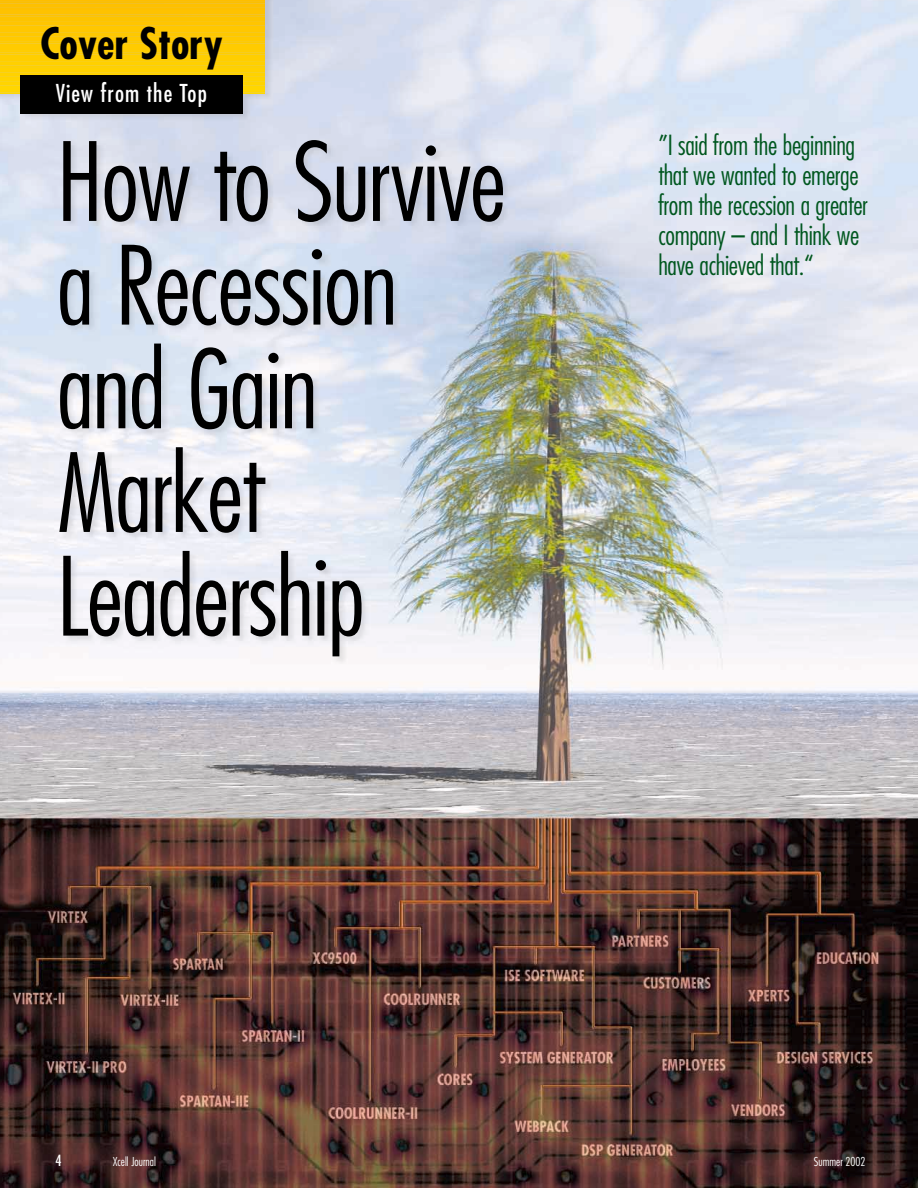
<style>
.page{position:relative;width:918px;height:1188px;background:#fff}
.page>*{position:absolute;margin:0;border:0;box-sizing:border-box;transform-origin:0 0}
.t1{font:300 condensed 105.9px/103.6px "Futura";letter-spacing:-.015em;color:#000}
.t2{font:700 condensed 42.3px "Futura";color:#000}
.t3{font:300 condensed 27px/30px "Futura";letter-spacing:-.015em;color:#00571f}
.t4{font:condensed 24px "Futura";letter-spacing:.045em;color:#fff}
.t5{font:condensed 15px "Futura";color:#fff}
.t6{font:300 condensed 12px "Futura";color:#fff}
</style>
<div class="page">
<img style="left:0;top:0;width:917px;height:1188px">
<svg style="left:0;top:0;width:265px;height:3px"></svg>
<hr style="left:0;top:3px;width:265px;height:3px;background:#fec000">
<hr style="left:0;top:5px;width:265px;height:4px;background:#fec000">
<hr style="left:0;top:7px;width:265px;height:4px;background:#fac00a">
<hr style="left:0;top:9px;width:265px;height:4px;background:#fec200">
<hr style="left:0;top:12px;width:265px;height:3px;background:#fec200">
<hr style="left:0;top:14px;width:265px;height:3px;background:#ffc300">
<svg style="left:0;top:16px;width:265px;height:2px"></svg>
<hr style="left:0;top:18px;width:265px;height:4px;background:#fdc400">
<svg style="left:0;top:21px;width:265px;height:2px"></svg>
<hr style="left:0;top:23px;width:265px;height:3px;background:#ffc500">
<svg style="left:0;top:25px;width:265px;height:2px"></svg>
<hr style="left:0;top:27px;width:265px;height:4px;background:#ffc700">
<hr style="left:0;top:29px;width:265px;height:4px;background:#ffc700">
<hr style="left:0;top:32px;width:265px;height:3px;background:#fec800">
<hr style="left:0;top:34px;width:265px;height:3px;background:#fec800">
<svg style="left:0;top:36px;width:265px;height:2px"></svg>
<hr style="left:0;top:38px;width:265px;height:4px;background:#ffc900">
<svg style="left:0;top:41px;width:265px;height:2px"></svg>
<hr style="left:0;top:43px;width:265px;height:3px;background:#ffcb00">
<hr style="left:0;top:45px;width:265px;height:4px;background:#ffcb00">
<hr style="left:0;top:49px;width:265px;height:4px;background:#ffcd00">
<hr style="left:0;top:52px;width:265px;height:3px;background:#ffcd00">
<hr style="left:0;top:54px;width:265px;height:3px;background:#ffce00">
<hr style="left:0;top:56px;width:265px;height:4px;background:#ffce00">
<svg style="left:0;top:60px;width:265px;height:3px"></svg>
<hr style="left:0;top:63px;width:265px;height:3px;background:#ffd000">
<svg style="left:0;top:65px;width:265px;height:2px"></svg>
<hr style="left:0;top:67px;width:265px;height:4px;background:#ffd100">
<hr style="left:0;top:69px;width:265px;height:4px;background:#ffd100">
<hr style="left:0;top:72px;width:265px;height:3px;background:#ffd200">
<hr style="left:0;top:74px;width:265px;height:3px;background:#ffd200">
<svg style="left:0;top:76px;width:265px;height:2px"></svg>
<hr style="left:0;top:78px;width:265px;height:4px;background:#ffd400">
<hr style="left:0;top:81px;width:265px;height:3px;background:#ffd400">
<hr style="left:0;top:83px;width:265px;height:3px;background:#ffd400">
<svg style="left:0;top:85px;width:265px;height:2px"></svg>
<hr style="left:0;top:87px;width:265px;height:4px;background:#ffd600">
<svg style="left:0;top:89px;width:265px;height:4px"></svg>
<div style="left:20px;top:75px;width:223px;height:38px;background:#000"></div>
<h2 class="t2" style="left:40px;top:25px;width:184px">Cover Story</h2>
<p class="t4" style="left:56px;top:82px;width:153px">View from the Top</p>
<h1 class="t1" style="left:57px;top:137px;width:451px">How to Survive a Recession and Gain<br>Market<br>Leadership</h1>
<p class="t3" style="left:658px;top:132px;width:211px">”I said from the beginning that we wanted to emerge from the recession a greater company – and I think we have achieved that.“</p>
<p class="t5" style="left:56px;top:1153px;width:8px">4</p>
<p class="t6" style="left:113px;top:1156px;width:45px">Xcell Journal</p>
<p class="t6" style="left:814px;top:1156px;width:53px">Summer 2002</p>
</div>
